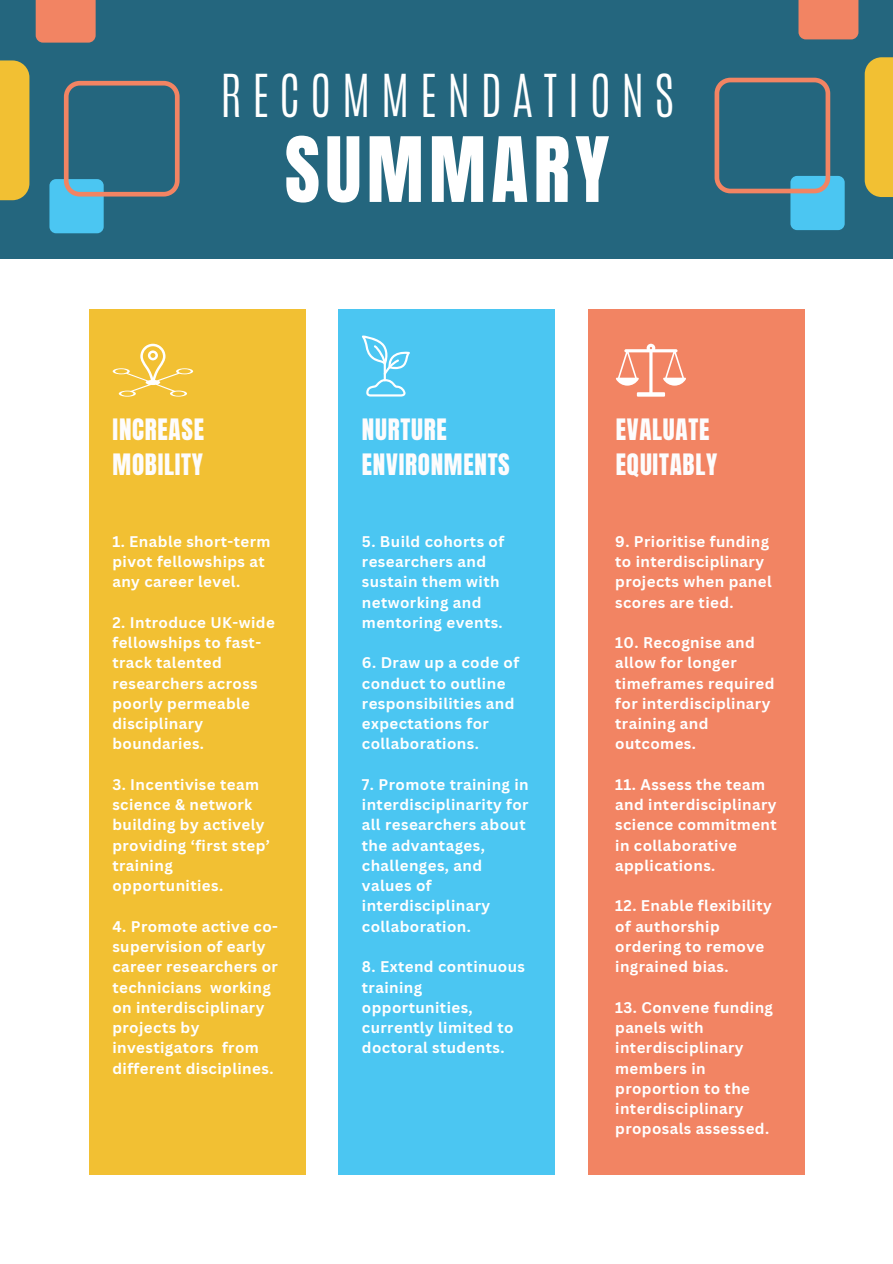
<style>
.page{position:relative;width:893px;height:1264px;background:#fff}
.page>*{position:absolute;margin:0;border:0;box-sizing:border-box;transform-origin:0 0}
.t1{font:76.5px "Anton";letter-spacing:.07em;color:#fff}
.t2{font:300 49.35px "Antonio";letter-spacing:.205em;color:#fff}
.t3{font:25.05px/34.8px "Anton";letter-spacing:.03em;color:#fdfcfd}
.t4{font:700 15px/20.2px "Canva Sans";letter-spacing:.03em;color:#fff}
</style>
<div class="page">
<div style="left:0;top:0;width:892px;height:258px;background:#24667e"></div>
<svg style="left:864px;top:57px;width:28px;height:140px;background:#e5ba37"></svg>
<div style="left:790px;top:176px;width:54px;height:54px;background:#4bc6f2;border-radius:7px"></div>
<div style="left:798px;top:0;width:60px;height:39px;background:#f28463"></div>
<svg style="left:714px;top:78px;width:116px;height:115px"></svg>
<div style="left:0;top:60px;width:29px;height:140px;background:#f2c033"></div>
<div style="left:49px;top:179px;width:55px;height:54px;background:#4bc6f2;border-radius:7px"></div>
<div style="left:36px;top:0;width:60px;height:43px;background:#f28463"></div>
<svg style="left:64px;top:81px;width:115px;height:115px"></svg>
<div style="left:89px;top:309px;width:216px;height:865px;background:#f2c033"></div>
<div style="left:338px;top:309px;width:216px;height:865px;background:#4bc6f2"></div>
<div style="left:588px;top:309px;width:216px;height:865px;background:#f28463"></div>
<svg style="left:113px;top:344px;width:80px;height:52px"></svg>
<svg style="left:362px;top:335px;width:48px;height:61px"></svg>
<svg style="left:616px;top:344px;width:69px;height:52px"></svg>
<h2 class="t2" style="left:220px;top:61px;width:455px">RECOMMENDATIONS</h2>
<p class="t1" style="left:285px;top:115px;width:326px">SUMMARY</p>
<h1 class="t3" style="left:113px;top:412px;width:93px">INCREASE<br>MOBILITY</h1>
<p class="t3" style="left:362px;top:412px;width:149px">NURTURE<br>ENVIRONMENTS</p>
<p class="t3" style="left:615px;top:412px;width:103px">EVALUATE<br>EQUITABLY</p>
<p class="t4" style="left:112px;top:531px;width:160px">1. Enable short-term pivot fellowships at any career level.</p>
<p class="t4" style="left:112px;top:612px;width:164px">2. Introduce UK-wide fellowships to fast&shy;track talented researchers across poorly permeable disciplinary boundaries.</p>
<p class="t4" style="left:112px;top:774px;width:159px">3. Incentivise team science &amp; network building by actively providing ‘first step’ training opportunities.</p>
<h3 class="t4" style="left:112px;top:915px;width:167px">4. Promote active co&shy;supervision of early career researchers or technicians working on interdisciplinary projects by investigators from different disciplines.</h3>
<h3 class="t4" style="left:362px;top:531px;width:144px">5. Build cohorts of researchers and sustain them with networking and mentoring events.</h3>
<p class="t4" style="left:362px;top:652px;width:159px">6. Draw up a code of conduct to outline responsibilities and expectations for collaborations.</p>
<p class="t4" style="left:362px;top:774px;width:168px">7. Promote training in interdisciplinarity for all researchers about the advantages, challenges, and values of interdisciplinary collaboration.</p>
<p class="t4" style="left:362px;top:956px;width:164px">8. Extend continuous training opportunities, currently limited to doctoral students.</p>
<p class="t4" style="left:615px;top:531px;width:158px">9. Prioritise funding to interdisciplinary projects when panel scores are tied.</p>
<p class="t4" style="left:615px;top:632px;width:161px">10. Recognise and allow for longer timeframes required for interdisciplinary training and outcomes.</p>
<h3 class="t4" style="left:615px;top:774px;width:163px">11. Assess the team and interdisciplinary science commitment in collaborative applications.</h3>
<p class="t4" style="left:615px;top:895px;width:158px">12. Enable flexibility of authorship ordering to remove ingrained bias.</p>
<p class="t4" style="left:615px;top:996px;width:159px">13. Convene funding panels with interdisciplinary members in proportion to the interdisciplinary proposals assessed.</p>
</div>
